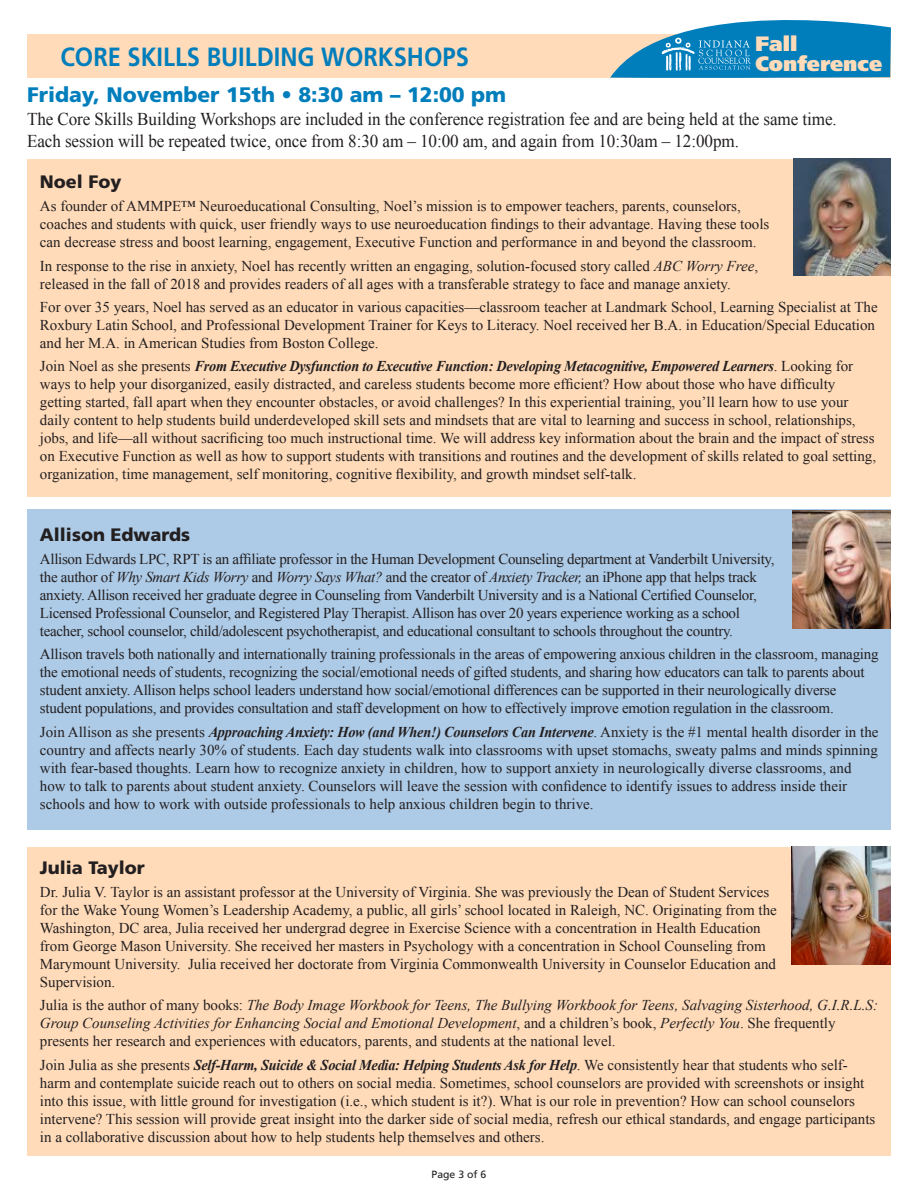
<style>
.page{position:relative;width:918px;height:1188px;background:#fff}
.page>*{position:absolute;margin:0;border:0;box-sizing:border-box;transform-origin:0 0}
.t1{font:700 26.4px "Frutiger";color:#007ebc;scale:.9 1}
.t2{font:900 21px "Frutiger";color:#007ebc}
.t3{font:900 20.85px/19.6px "Frutiger";color:#ffdbb9}
.t4{font:18px/21.6px "Times New Roman";letter-spacing:-.005em;color:#231f20;scale:.95 1}
.t5{font:900 18px "Frutiger";color:#231f20}
.t6{font:15px/18px "Times New Roman";color:#231f20}
.t7{font:15px/18px "Times New Roman";letter-spacing:-.02em;color:#231f20}
.t8{font:italic 15px/18px "Times New Roman";color:#231f20}
.t9{font:10.5px "Frutiger";color:#231f20}
.s1{font-style:italic}
.s2{font-weight:700;font-style:italic}
.s3{font-style:normal}
</style>
<div class="page">
<div style="left:27px;top:509px;width:864px;height:321px;background:#adcae6"></div>
<img style="left:793px;top:510px;width:98px;height:119px">
<div style="left:27px;top:160px;width:864px;height:337px;background:#ffdbb9"></div>
<img style="left:793px;top:159px;width:98px;height:116px">
<div style="left:27px;top:847px;width:864px;height:309px;background:#ffdbb9"></div>
<img style="left:792px;top:846px;width:99px;height:118px">
<div style="left:27px;top:34px;width:863px;height:43px;background:#ffdbb9"></div>
<svg style="left:610px;top:20px;width:281px;height:58px"></svg>
<h1 class="t1" style="left:60px;top:41px;width:455px">CORE SKILLS BUILDING WORKSHOPS</h1>
<h3 class="t3" style="left:755px;top:34px;width:128px">Fall<br>Conference</h3>
<h2 class="t2" style="left:27px;top:82px;width:481px">Friday, November 15th • 8:30 am – 12:00 pm</h2>
<p class="t4" style="left:27px;top:108px;width:854px">The Core Skills Building Workshops are included in the conference registration fee and are being held at the same time.<br>Each session will be repeated twice, once from 8:30 am – 10:00 am, and again from 10:30am – 12:00pm.</p>
<p class="t5" style="left:40px;top:171px;width:83px">Noel Foy</p>
<p class="t6" style="left:40px;top:197px;width:731px">As founder of AMMPE™ Neuroeducational Consulting, Noel’s mission is to empower teachers, parents, counselors, coaches and students with quick, user friendly ways to use neuroeducation findings to their advantage. Having these tools can decrease stress and boost learning, engagement, Executive Function and performance in and beyond the classroom.</p>
<p class="t6" style="left:40px;top:256px;width:720px">In response to the rise in anxiety, Noel has recently written an engaging, solution-focused story called <span class="s1">ABC Worry Free</span>, released in the fall of 2018 and provides readers of all ages with a transferable strategy to face and manage anxiety.</p>
<p class="t6" style="left:40px;top:298px;width:839px">For over 35 years, Noel has served as an educator in various capacities—classroom teacher at Landmark School, Learning Specialist at The<br>Roxbury Latin School, and Professional Development Trainer for Keys to Literacy. Noel received her B.A. in Education/Special Education and her M.A. in American Studies from Boston College.</p>
<p class="t6" style="left:40px;top:357px;width:838px">Join Noel as she presents <span class="s2">From Executive Dysfunction to Executive Function: Developing Metacognitive, Empowered Learners</span>. Looking for ways to help your disorganized, easily distracted, and careless students become more efficient? How about those who have difficulty getting started, fall apart when they encounter obstacles, or avoid challenges? In this experiential training, you’ll learn how to use your daily content to help students build underdeveloped skill sets and mindsets that are vital to learning and success in school, relationships, jobs, and life—all without sacrificing too much instructional time. We will address key information about the brain and the impact of stress on Executive Function as well as how to support students with transitions and routines and the development of skills related to goal setting, organization, time management, self monitoring, cognitive flexibility, and growth mindset self-talk.</p>
<p class="t5" style="left:40px;top:523px;width:152px">Allison Edwards</p>
<p class="t7" style="left:40px;top:550px;width:736px">Allison Edwards LPC, RPT is an affiliate professor in the Human Development Counseling department at Vanderbilt University, the author of <span class="s1">Why Smart Kids Worry</span> and <span class="s1">Worry Says What?</span> and the creator of <span class="s1">Anxiety Tracker,</span> an iPhone app that helps track anxiety. Allison received her graduate degree in Counseling from Vanderbilt University and is a National Certified Counselor, Licensed Professional Counselor, and Registered Play Therapist. Allison has over 20 years experience working as a school teacher, school counselor, child/adolescent psychotherapist, and educational consultant to schools throughout the country.</p>
<p class="t6" style="left:40px;top:645px;width:840px">Allison travels both nationally and internationally training professionals in the areas of empowering anxious children in the classroom, managing the emotional needs of students, recognizing the social/emotional needs of gifted students, and sharing how educators can talk to parents about student anxiety. Allison helps school leaders understand how social/emotional differences can be supported in their neurologically diverse student populations, and provides consultation and staff development on how to effectively improve emotion regulation in the classroom.</p>
<p class="t6" style="left:40px;top:723px;width:840px">Join Allison as she presents <span class="s2">Approaching Anxiety: How (and When!) Counselors Can Intervene</span>. Anxiety is the #1 mental health disorder in the country and affects nearly 30% of students. Each day students walk into classrooms with upset stomachs, sweaty palms and minds spinning with fear-based thoughts. Learn how to recognize anxiety in children, how to support anxiety in neurologically diverse classrooms, and how to talk to parents about student anxiety. Counselors will leave the session with confidence to identify issues to address inside their schools and how to work with outside professionals to help anxious children begin to thrive.</p>
<p class="t5" style="left:40px;top:857px;width:106px">Julia Taylor</p>
<p class="t6" style="left:40px;top:883px;width:738px">Dr. Julia V. Taylor is an assistant professor at the University of Virginia. She was previously the Dean of Student Services for the Wake Young Women’s Leadership Academy, a public, all girls’ school located in Raleigh, NC. Originating from the Washington, DC area, Julia received her undergrad degree in Exercise Science with a concentration in Health Education from George Mason University. She received her masters in Psychology with a concentration in School Counseling from Marymount University. Julia received her doctorate from Virginia Commonwealth University in Counselor Education and Supervision.</p>
<p class="t8" style="left:40px;top:996px;width:840px"><span class="s3">Julia is the author of many books:</span> The Body Image Workbook for Teens, The Bullying Workbook for Teens, Salvaging Sisterhood, G.I.R.L.S:<br>Group Counseling Activities for Enhancing Social and Emotional Development<span class="s3">, and a children’s book,</span> Perfectly You<span class="s3">. She frequently presents her research and experiences with educators, parents, and students at the national level.</span></p>
<p class="t6" style="left:40px;top:1056px;width:837px">Join Julia as she presents <span class="s2">Self-Harm, Suicide &amp; Social Media: Helping Students Ask for Help</span>. We consistently hear that students who self&shy;harm and contemplate suicide reach out to others on social media. Sometimes, school counselors are provided with screenshots or insight into this issue, with little ground for investigation (i.e., which student is it?). What is our role in prevention? How can school counselors intervene? This session will provide great insight into the darker side of social media, refresh our ethical standards, and engage participants in a collaborative discussion about how to help students help themselves and others.</p>
<p class="t9" style="left:432px;top:1168px;width:56px">Page 3 of 6</p>
</div>
